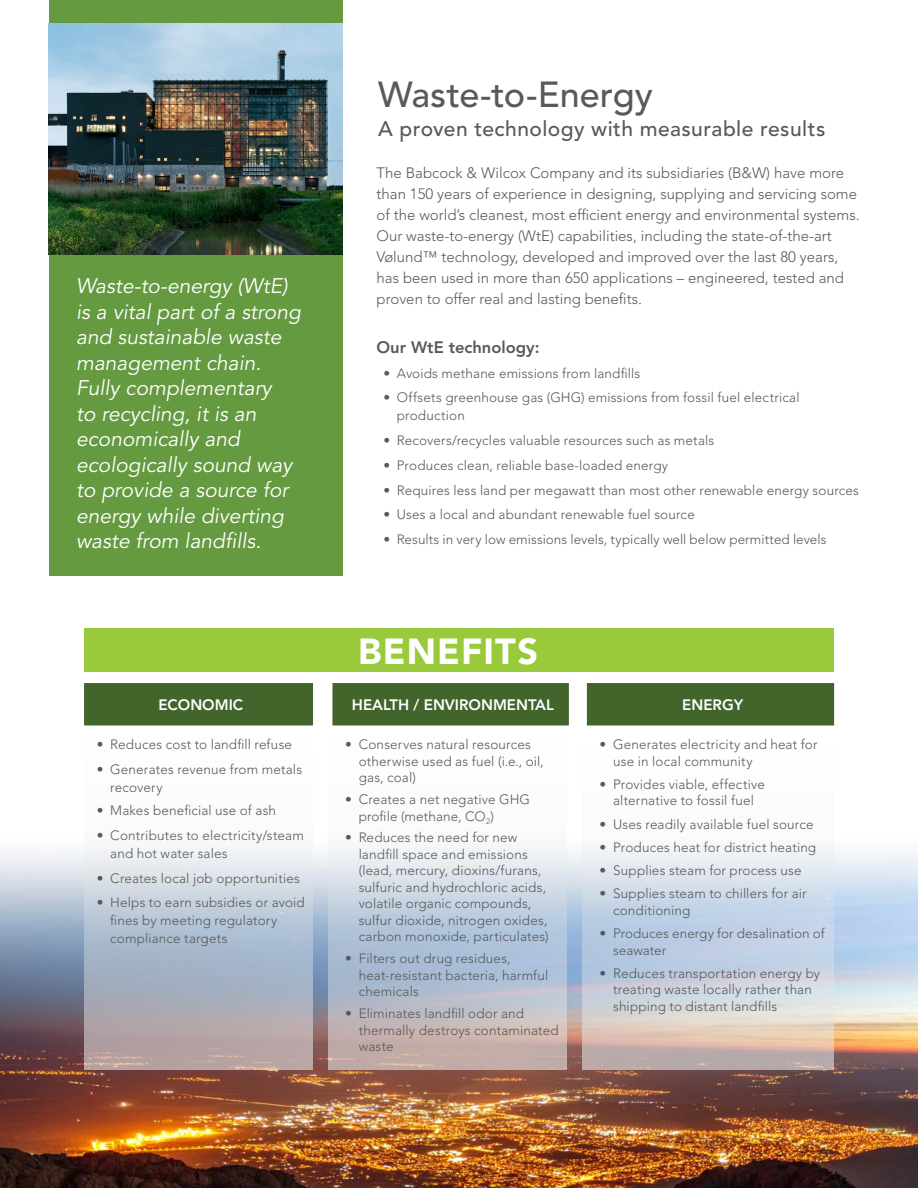
<style>
.page{position:relative;width:918px;height:1188px;background:#fff}
.page>*{position:absolute;margin:0;border:0;box-sizing:border-box;transform-origin:0 0}
.t1{font:500 36px "Avenir LT Std";color:#58595b}
.t2{font:900 36px "Avenir LT Std";letter-spacing:.03em;color:#fff}
.t3{font:italic 21px/25.5px "Avenir LT Std";color:#fff}
.t4{font:500 21px "Avenir LT Std";letter-spacing:.02em;color:#58595b}
.t5{font:800 16.5px "Avenir LT Std";color:#58595b}
.t6{font:300 15px/21px "Avenir LT Std";color:#58595b}
.t7{font:800 15px "Avenir LT Std";color:#fff}
.t8{font:300 13.5px/16.5px "Avenir LT Std";letter-spacing:.01em;color:#58595b}
</style>
<div class="page">
<img style="left:0;top:849px;width:918px;height:339px">
<div style="left:49px;top:0;width:293px;height:576px;background:#659a41"></div>
<img style="left:49px;top:23px;width:293px;height:231px">
<svg style="left:84px;top:848px;width:229px;height:222px;background:#babec8"></svg>
<svg style="left:328px;top:848px;width:239px;height:222px;background:#c2c6d1"></svg>
<svg style="left:582px;top:848px;width:252px;height:222px;background:#ced2da"></svg>
<div style="left:84px;top:628px;width:750px;height:44px;background:#99ca3c"></div>
<div style="left:84px;top:683px;width:750px;height:42px;background:#42652c"></div>
<p class="t3" style="left:76px;top:274px;width:226px">Waste-to-energy (WtE) is a vital part of a strong and sustainable waste management chain.<br>Fully complementary<br>to recycling, it is an economically and ecologically sound way to provide a source for energy while diverting waste from landfills.</p>
<h1 class="t1" style="left:378px;top:74px;width:276px">Waste-to-Energy</h1>
<h2 class="t4" style="left:378px;top:116px;width:449px">A proven technology with measurable results</h2>
<p class="t6" style="left:377px;top:163px;width:485px">The Babcock &amp; Wilcox Company and its subsidiaries (B&amp;W) have more than 150 years of experience in designing, supplying and servicing some of the world’s cleanest, most efficient energy and environmental systems.<br>Our waste-to-energy (WtE) capabilities, including the state-of-the-art Vølund™ technology, developed and improved over the last 80 years, has been used in more than 650 applications – engineered, tested and proven to offer real and lasting benefits.</p>
<p class="t5" style="left:377px;top:337px;width:165px">Our WtE technology:</p>
<p class="t8" style="left:383px;top:365px;width:258px">• Avoids methane emissions from landfills</p>
<p class="t8" style="left:397px;top:389px;width:404px;line-height:18px;text-indent:-14px">• Offsets greenhouse gas (GHG) emissions from fossil fuel electrical production</p>
<p class="t8" style="left:383px;top:432px;width:332px">• Recovers/recycles valuable resources such as metals</p>
<p class="t8" style="left:383px;top:457px;width:286px">• Produces clean, reliable base-loaded energy</p>
<p class="t8" style="left:383px;top:482px;width:477px">• Requires less land per megawatt than most other renewable energy sources</p>
<p class="t8" style="left:383px;top:507px;width:313px">• Uses a local and abundant renewable fuel source</p>
<p class="t8" style="left:383px;top:531px;width:445px">• Results in very low emissions levels, typically well below permitted levels</p>
<h1 class="t2" style="left:358px;top:630px;width:181px">BENEFITS</h1>
<p class="t7" style="left:158px;top:696px;width:86px">ECONOMIC</p>
<p class="t7" style="left:352px;top:696px;width:203px">HEALTH / ENVIRONMENTAL</p>
<p class="t7" style="left:682px;top:696px;width:62px">ENERGY</p>
<p class="t8" style="left:97px;top:736px;width:197px">• Reduces cost to landfill refuse</p>
<p class="t8" style="left:110px;top:760px;width:193px;line-height:18px;text-indent:-14px">• Generates revenue from metals recovery</p>
<p class="t8" style="left:97px;top:802px;width:181px">• Makes beneficial use of ash</p>
<p class="t8" style="left:110px;top:826px;width:195px;line-height:18px;text-indent:-14px">• Contributes to electricity/steam and hot water sales</p>
<p class="t8" style="left:97px;top:870px;width:205px">• Creates local job opportunities</p>
<p class="t8" style="left:110px;top:894px;width:196px;line-height:18px;text-indent:-14px">• Helps to earn subsidies or avoid fines by meeting regulatory compliance targets</p>
<p class="t8" style="left:613px;top:736px;width:206px;text-indent:-14px">• Generates electricity and heat for use in local community</p>
<p class="t8" style="left:600px;top:776px;width:167px;text-align:center">• Provides viable, effective alternative to fossil fuel</p>
<p class="t8" style="left:600px;top:816px;width:215px">• Uses readily available fuel source</p>
<p class="t8" style="left:600px;top:839px;width:218px">• Produces heat for district heating</p>
<p class="t8" style="left:600px;top:862px;width:204px">• Supplies steam for process use</p>
<p class="t8" style="left:613px;top:886px;width:195px;text-indent:-14px">• Supplies steam to chillers for air conditioning</p>
<p class="t8" style="left:613px;top:925px;width:213px;text-indent:-14px">• Produces energy for desalination of seawater</p>
<p class="t8" style="left:613px;top:965px;width:209px;text-indent:-14px">• Reduces transportation energy by treating waste locally rather than shipping to distant landfills</p>
<p class="t8" style="left:359px;top:736px;width:187px;text-indent:-14px">• Conserves natural resources otherwise used as fuel (i.e., oil, gas, coal)</p>
<p class="t8" style="left:359px;top:791px;width:173px;text-indent:-14px">• Creates a net negative GHG profile (methane, CO<sub>2</sub>)</p>
<p class="t8" style="left:359px;top:830px;width:191px;text-indent:-14px">• Reduces the need for new landfill space and emissions (lead, mercury, dioxins/furans, sulfuric and hydrochloric acids, volatile organic compounds, sulfur dioxide, nitrogen oxides, carbon monoxide, particulates)</p>
<p class="t8" style="left:359px;top:951px;width:191px;text-indent:-14px">• Filters out drug residues, heat-resistant bacteria, harmful chemicals</p>
<p class="t8" style="left:359px;top:1005px;width:201px;text-indent:-14px">• Eliminates landfill odor and thermally destroys contaminated waste</p>
</div>
